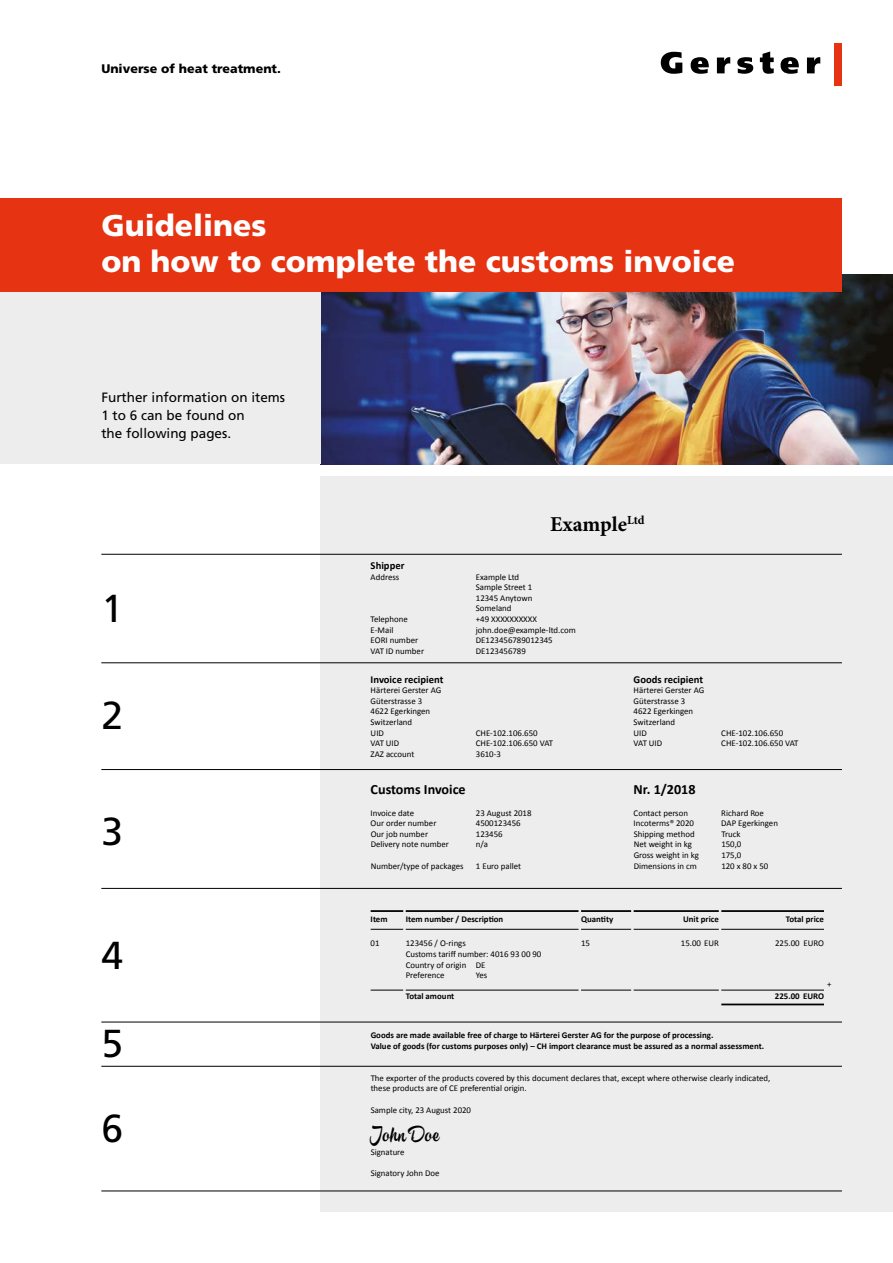
<style>
.page{position:relative;width:893px;height:1263px;background:#fff}
.page>*{position:absolute;margin:0;border:0;box-sizing:border-box;transform-origin:0 0}
.t1{font:39px/85.8px "Frutiger";color:#000}
.t2{font:900 30px/36px "Frutiger";color:#fff}
.t3{font:700 21.15px "Minion Pro";color:#000}
.t4{font:21px "SVN Hollie Script Pro";color:#000}
.t5{font:700 14.1px "Calibri";color:#000}
.t6{font:13.5px/18px "Frutiger";color:#000}
.t7{font:900 12.45px "Frutiger";color:#000}
.t8{font:700 10.65px "Calibri";color:#000}
.t9{font:8.85px/10.6px "Calibri";color:#000}
.t10{font:700 8.85px/10.6px "Calibri";color:#000}
</style>
<div class="page">
<div style="left:320px;top:476px;width:573px;height:736px;background:#ededed"></div>
<img style="left:320px;top:274px;width:573px;height:190px">
<div style="left:0;top:288px;width:320px;height:176px;background:#ededed"></div>
<svg style="left:661px;top:52px;width:21px;height:22px"></svg>
<svg style="left:691px;top:57px;width:18px;height:17px"></svg>
<svg style="left:717px;top:57px;width:13px;height:16px"></svg>
<svg style="left:737px;top:57px;width:16px;height:17px"></svg>
<svg style="left:760px;top:51px;width:14px;height:23px"></svg>
<svg style="left:780px;top:57px;width:19px;height:17px"></svg>
<svg style="left:807px;top:57px;width:13px;height:16px"></svg>
<div style="left:834px;top:43px;width:8px;height:42px;background:#e63312"></div>
<hr style="left:101px;top:554px;width:741px;height:1px;background:#000">
<hr style="left:101px;top:662px;width:741px;height:1px;background:#000">
<hr style="left:101px;top:769px;width:741px;height:1px;background:#000">
<hr style="left:101px;top:888px;width:741px;height:1px;background:#000">
<hr style="left:101px;top:1022px;width:741px;height:1px;background:#000">
<hr style="left:101px;top:1066px;width:741px;height:1px;background:#000">
<hr style="left:101px;top:1190px;width:741px;height:1px;background:#000">
<div style="left:0;top:198px;width:842px;height:93px;background:#e63312"></div>
<hr style="left:371px;top:910px;width:32px;height:2px;background:#000">
<hr style="left:371px;top:929px;width:32px;height:1px;background:#000">
<hr style="left:406px;top:910px;width:172px;height:2px;background:#000">
<hr style="left:406px;top:929px;width:172px;height:1px;background:#000">
<hr style="left:721px;top:910px;width:103px;height:2px;background:#000">
<hr style="left:721px;top:1003px;width:103px;height:2px;background:#000">
<hr style="left:721px;top:929px;width:103px;height:1px;background:#000">
<hr style="left:634px;top:910px;width:85px;height:2px;background:#000">
<hr style="left:634px;top:929px;width:85px;height:1px;background:#000">
<hr style="left:581px;top:910px;width:50px;height:2px;background:#000">
<hr style="left:581px;top:929px;width:50px;height:1px;background:#000">
<hr style="left:371px;top:990px;width:32px;height:1px;background:#000">
<hr style="left:406px;top:990px;width:172px;height:1px;background:#000">
<hr style="left:721px;top:990px;width:103px;height:1px;background:#000">
<hr style="left:634px;top:990px;width:85px;height:1px;background:#000">
<hr style="left:581px;top:990px;width:50px;height:1px;background:#000">
<h3 class="t7" style="left:101px;top:61px;width:181px">Universe of heat treatment.</h3>
<h2 class="t2" style="left:101px;top:207px;width:635px">Guidelines<br>on how to complete the customs invoice</h2>
<h3 class="t6" style="left:101px;top:388px;width:185px">Further information on items<br>1 to 6 can be found on<br>the following pages.</h3>
<h1 class="t1" style="left:101px;top:565px;width:23px">1</h1>
<h1 class="t1" style="left:101px;top:672px;width:23px">2</h1>
<h1 class="t1" style="left:101px;top:788px;width:23px">3</h1>
<h1 class="t1" style="left:101px;top:912px;width:23px">4</h1>
<h1 class="t1" style="left:101px;top:1000px;width:23px">5<br>6</h1>
<h3 class="t3" style="left:550px;top:509px;width:96px">Example<sup>Ltd</sup></h3>
<p class="t8" style="left:371px;top:558px;width:35px">Shipper</p>
<p class="t9" style="left:371px;top:571px;width:30px">Address</p>
<p class="t9" style="left:476px;top:571px;width:58px">Example Ltd<br>Sample Street 1<br>12345 Anytown<br>Someland</p>
<p class="t9" style="left:371px;top:613px;width:39px">Telephone</p>
<p class="t9" style="left:476px;top:613px;width:63px">+49 XXXXXXXXXX</p>
<p class="t9" style="left:371px;top:624px;width:24px">E-Mail</p>
<p class="t9" style="left:476px;top:624px;width:101px">john.doe@example-ltd.com</p>
<p class="t9" style="left:371px;top:635px;width:49px">EORI number</p>
<p class="t9" style="left:476px;top:635px;width:78px">DE123456789012345</p>
<p class="t9" style="left:371px;top:645px;width:55px">VAT ID number</p>
<p class="t9" style="left:476px;top:645px;width:52px">DE123456789</p>
<p class="t8" style="left:371px;top:671px;width:74px">Invoice recipient</p>
<p class="t8" style="left:634px;top:671px;width:71px">Goods recipient</p>
<p class="t9" style="left:371px;top:685px;width:72px">Härterei Gerster AG</p>
<p class="t9" style="left:634px;top:685px;width:72px">Härterei Gerster AG</p>
<p class="t9" style="left:371px;top:695px;width:53px">Güterstrasse 3</p>
<p class="t9" style="left:634px;top:695px;width:53px">Güterstrasse 3</p>
<p class="t9" style="left:371px;top:706px;width:61px">4622 Egerkingen</p>
<p class="t9" style="left:634px;top:706px;width:61px">4622 Egerkingen</p>
<p class="t9" style="left:371px;top:716px;width:43px">Switzerland</p>
<p class="t9" style="left:634px;top:716px;width:43px">Switzerland</p>
<p class="t9" style="left:371px;top:727px;width:15px">UID</p>
<p class="t9" style="left:476px;top:727px;width:63px">CHE-102.106.650</p>
<p class="t9" style="left:634px;top:727px;width:15px">UID</p>
<p class="t9" style="left:721px;top:727px;width:63px">CHE-102.106.650</p>
<p class="t9" style="left:371px;top:738px;width:30px">VAT UID</p>
<p class="t9" style="left:476px;top:738px;width:79px">CHE-102.106.650 VAT</p>
<p class="t9" style="left:634px;top:738px;width:30px">VAT UID</p>
<p class="t9" style="left:721px;top:738px;width:79px">CHE-102.106.650 VAT</p>
<p class="t9" style="left:371px;top:748px;width:45px">ZAZ account</p>
<p class="t9" style="left:476px;top:748px;width:27px">3610-3</p>
<h3 class="t5" style="left:371px;top:780px;width:97px">Customs Invoice</h3>
<h3 class="t5" style="left:634px;top:780px;width:63px">Nr. 1/2018</h3>
<p class="t9" style="left:371px;top:807px;width:45px">Invoice date</p>
<p class="t9" style="left:476px;top:807px;width:57px">23 August 2018</p>
<p class="t9" style="left:634px;top:807px;width:56px">Contact person</p>
<p class="t9" style="left:721px;top:807px;width:44px">Richard Roe</p>
<p class="t9" style="left:371px;top:818px;width:67px">Our order number</p>
<p class="t9" style="left:476px;top:818px;width:46px">4500123456</p>
<p class="t9" style="left:634px;top:818px;width:62px">Incoterms® 2020</p>
<p class="t9" style="left:721px;top:818px;width:58px">DAP Egerkingen</p>
<p class="t9" style="left:371px;top:828px;width:59px">Our job number</p>
<p class="t9" style="left:476px;top:828px;width:28px">123456</p>
<p class="t9" style="left:634px;top:828px;width:63px">Shipping method</p>
<p class="t9" style="left:721px;top:828px;width:21px">Truck</p>
<p class="t9" style="left:371px;top:839px;width:80px">Delivery note number</p>
<p class="t9" style="left:476px;top:839px;width:14px">n/a</p>
<p class="t9" style="left:634px;top:839px;width:60px">Net weight in kg</p>
<p class="t9" style="left:721px;top:839px;width:22px">150,0</p>
<p class="t9" style="left:634px;top:849px;width:67px">Gross weight in kg</p>
<p class="t9" style="left:721px;top:849px;width:22px">175,0</p>
<p class="t9" style="left:371px;top:860px;width:94px">Number/type of packages</p>
<p class="t9" style="left:476px;top:860px;width:47px">1 Euro pallet</p>
<p class="t9" style="left:634px;top:860px;width:65px">Dimensions in cm</p>
<p class="t9" style="left:721px;top:860px;width:48px">120 x 80 x 50</p>
<p class="t10" style="left:371px;top:914px;width:18px">Item</p>
<p class="t10" style="left:406px;top:914px;width:99px">Item number / Description</p>
<p class="t10" style="left:581px;top:914px;width:34px">Quantity</p>
<p class="t10" style="left:683px;top:914px;width:37px">Unit price</p>
<p class="t10" style="left:786px;top:914px;width:40px">Total price</p>
<p class="t9" style="left:371px;top:938px;width:10px">01</p>
<p class="t9" style="left:406px;top:938px;width:62px">123456 / O-rings</p>
<p class="t9" style="left:581px;top:938px;width:10px">15</p>
<p class="t9" style="left:681px;top:938px;width:39px">15.00 EUR</p>
<p class="t9" style="left:775px;top:938px;width:50px">225.00 EURO</p>
<p class="t9" style="left:406px;top:948px;width:137px">Customs tariff number: 4016 93 00 90<br>Country of origin DE<br>Preference</p>
<p class="t9" style="left:476px;top:970px;width:13px">Yes</p>
<p class="t9" style="left:827px;top:978px;width:6px">+</p>
<p class="t10" style="left:406px;top:991px;width:50px">Total amount</p>
<p class="t10" style="left:775px;top:991px;width:51px">225.00 EURO</p>
<p class="t10" style="left:371px;top:1030px;width:395px">Goods are made available free of charge to Härterei Gerster AG for the purpose of processing.<br>Value of goods (for customs purposes only) – CH import clearance must be assured as a normal assessment.</p>
<p class="t9" style="left:371px;top:1072px;width:401px">The exporter of the products covered by this document declares that, except where otherwise clearly indicated, these products are of CE preferential origin.</p>
<p class="t9" style="left:371px;top:1104px;width:102px">Sample city, 23 August 2020</p>
<p class="t9" style="left:371px;top:1146px;width:35px">Signature</p>
<p class="t9" style="left:371px;top:1167px;width:70px">Signatory John Doe</p>
<h3 class="t4" style="left:371px;top:1121px;width:70px">John Doe</h3>
</div>
